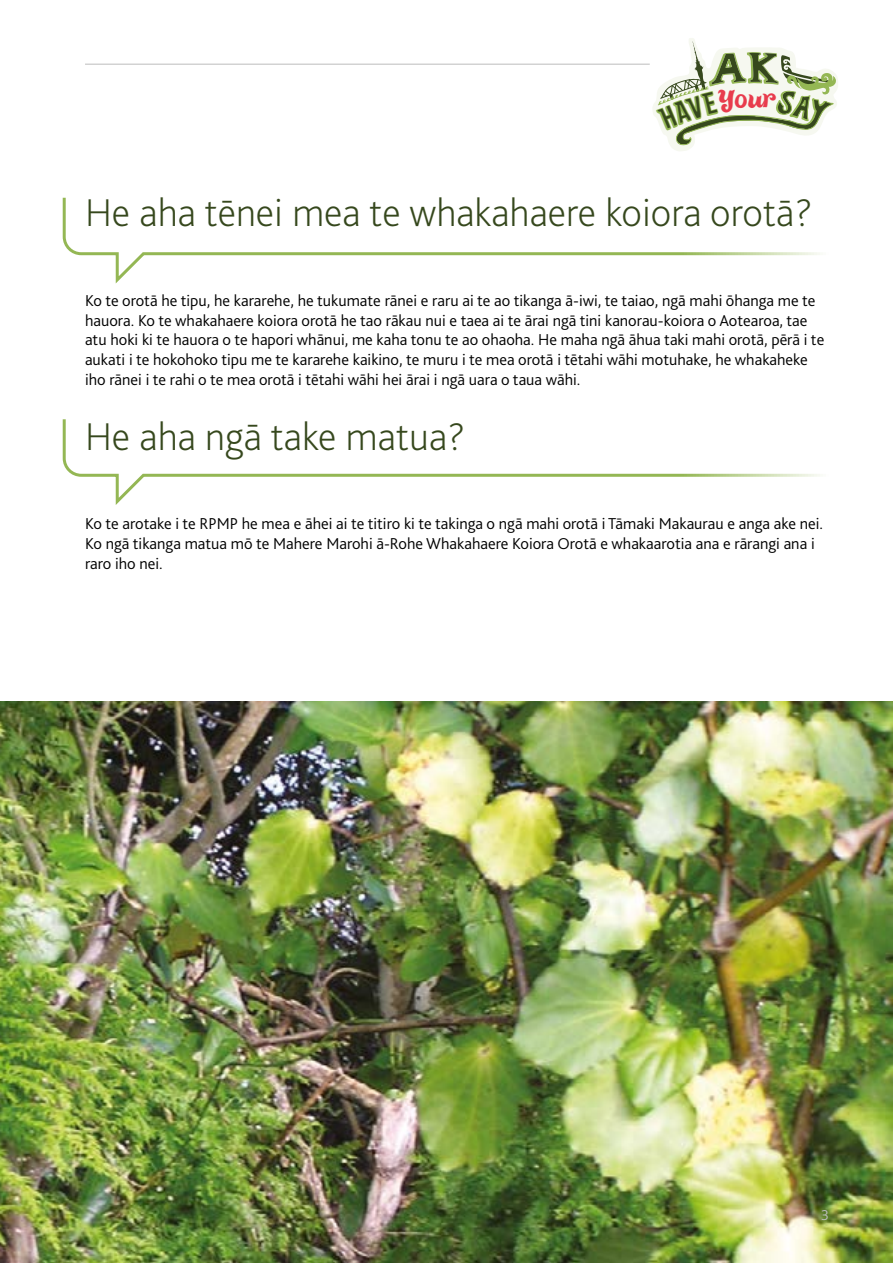
<style>
.page{position:relative;width:893px;height:1263px;background:#fff}
.page>*{position:absolute;margin:0;border:0;box-sizing:border-box;transform-origin:0 0}
.t1{font:200 40.5px "Bliss";color:#36481d}
.t2{font:300 16.5px/19.8px "Bliss";color:#000}
.t3{font:300 15px "Bliss";color:#bcbcbc}
</style>
<div class="page">
<img style="left:0;top:702px;width:893px;height:561px">
<hr style="left:85px;top:64px;width:565px;height:1px;background:#bcbcbc">
<svg style="left:62px;top:197px;width:758px;height:87px"></svg>
<svg style="left:62px;top:419px;width:758px;height:86px"></svg>
<svg style="left:653px;top:38px;width:185px;height:113px"></svg>
<h1 class="t1" style="left:85px;top:188px;width:729px">He aha tēnei mea te whakahaere koiora orotā?</h1>
<p class="t2" style="left:85px;top:290px;width:741px">Ko te orotā he tipu, he kararehe, he tukumate rānei e raru ai te ao tikanga ā-iwi, te taiao, ngā mahi ōhanga me te hauora. Ko te whakahaere koiora orotā he tao rākau nui e taea ai te ārai ngā tini kanorau-koiora o Aotearoa, tae atu hoki ki te hauora o te hapori whānui, me kaha tonu te ao ohaoha. He maha ngā āhua taki mahi orotā, pērā i te aukati i te hokohoko tipu me te kararehe kaikino, te muru i te mea orotā i tētahi wāhi motuhake, he whakaheke iho rānei i te rahi o te mea orotā i tētahi wāhi hei ārai i ngā uara o taua wāhi.</p>
<h1 class="t1" style="left:85px;top:411px;width:382px">He aha ngā take matua?</h1>
<p class="t2" style="left:85px;top:514px;width:740px">Ko te arotake i te RPMP he mea e āhei ai te titiro ki te takinga o ngā mahi orotā i Tāmaki Makaurau e anga ake nei.<br>Ko ngā tikanga matua mō te Mahere Marohi ā-Rohe Whakahaere Koiora Orotā e whakaarotia ana e rārangi ana i raro iho nei.</p>
<p class="t3" style="left:821px;top:1206px;width:9px">3</p>
</div>
